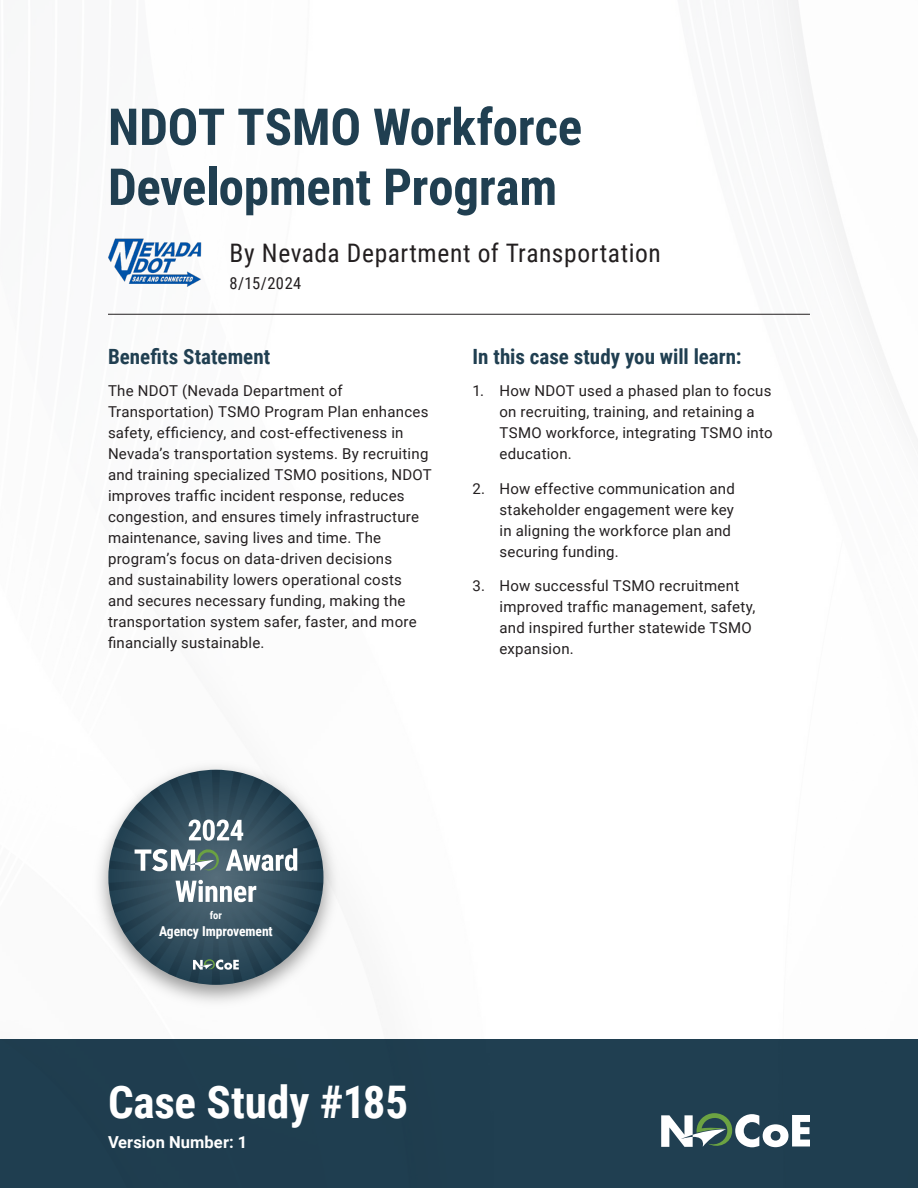
<style>
.page{position:relative;width:918px;height:1188px;background:#fff}
.page>*{position:absolute;margin:0;border:0;box-sizing:border-box;transform-origin:0 0}
.t1{font:700 51px/60px "Roboto Condensed";letter-spacing:-.005em;color:#203f51}
.t2{font:700 45px "Roboto Condensed";letter-spacing:-.005em;color:#fff}
.t3{font:25.5px "Roboto Condensed";letter-spacing:.02em;color:#231f20}
.t4{font:700 21px "Roboto Condensed";color:#203f51}
.t5{font:700 16.5px "Roboto";letter-spacing:.005em;color:#fff}
.t6{font:16.5px "Roboto Condensed";letter-spacing:.025em;color:#231f20}
.t7{font:15px/21px "Roboto";letter-spacing:.015em;color:#231f20}
.t8{font:700 13.65px "Roboto Condensed";letter-spacing:-.01em;color:#fff}
.t9{font:700 10.65px "Roboto Condensed";color:#fff}
</style>
<div class="page">
<img style="left:0;top:0;width:918px;height:1188px">
<svg style="left:661px;top:1113px;width:149px;height:34px"></svg>
<hr style="left:108px;top:314px;width:702px;height:1px;background:#231f20">
<img style="left:86px;top:755px;width:260px;height:259px">
<svg style="left:108px;top:770px;width:215px;height:215px"></svg>
<img style="left:108px;top:237px;width:94px;height:50px">
<p class="t1" style="left:108px;top:95px;width:476px">NDOT TSMO Workforce<br>Development Program</p>
<p class="t3" style="left:230px;top:235px;width:433px">By Nevada Department of Transportation</p>
<p class="t6" style="left:230px;top:272px;width:73px">8/15/2024</p>
<p class="t4" style="left:108px;top:342px;width:164px">Benefits Statement</p>
<p class="t7" style="left:108px;top:380px;width:325px">The NDOT (Nevada Department of Transportation) TSMO Program Plan enhances safety, efficiency, and cost-effectiveness in Nevada’s transportation systems. By recruiting and training specialized TSMO positions, NDOT improves traffic incident response, reduces congestion, and ensures timely infrastructure maintenance, saving lives and time. The program’s focus on data-driven decisions<br>and sustainability lowers operational costs<br>and secures necessary funding, making the transportation system safer, faster, and more financially sustainable.</p>
<p class="t7" style="left:500px;top:380px;width:275px;text-indent:-27px">1. How NDOT used a phased plan to focus on recruiting, training, and retaining a<br>TSMO workforce, integrating TSMO into education.</p>
<p class="t4" style="left:472px;top:342px;width:271px">In this case study you will learn:</p>
<p class="t7" style="left:500px;top:477px;width:237px;text-indent:-27px">2. How effective communication and stakeholder engagement were key in aligning the workforce plan and securing funding.</p>
<p class="t7" style="left:500px;top:575px;width:258px;text-indent:-27px">3. How successful TSMO recruitment improved traffic management, safety, and inspired further statewide TSMO expansion.</p>
<p class="t9" style="left:210px;top:907px;width:14px">for</p>
<p class="t8" style="left:159px;top:922px;width:115px">Agency Improvement</p>
<p class="t2" style="left:108px;top:1070px;width:302px">Case Study #185</p>
<p class="t5" style="left:108px;top:1130px;width:141px">Version Number: 1</p>
</div>
